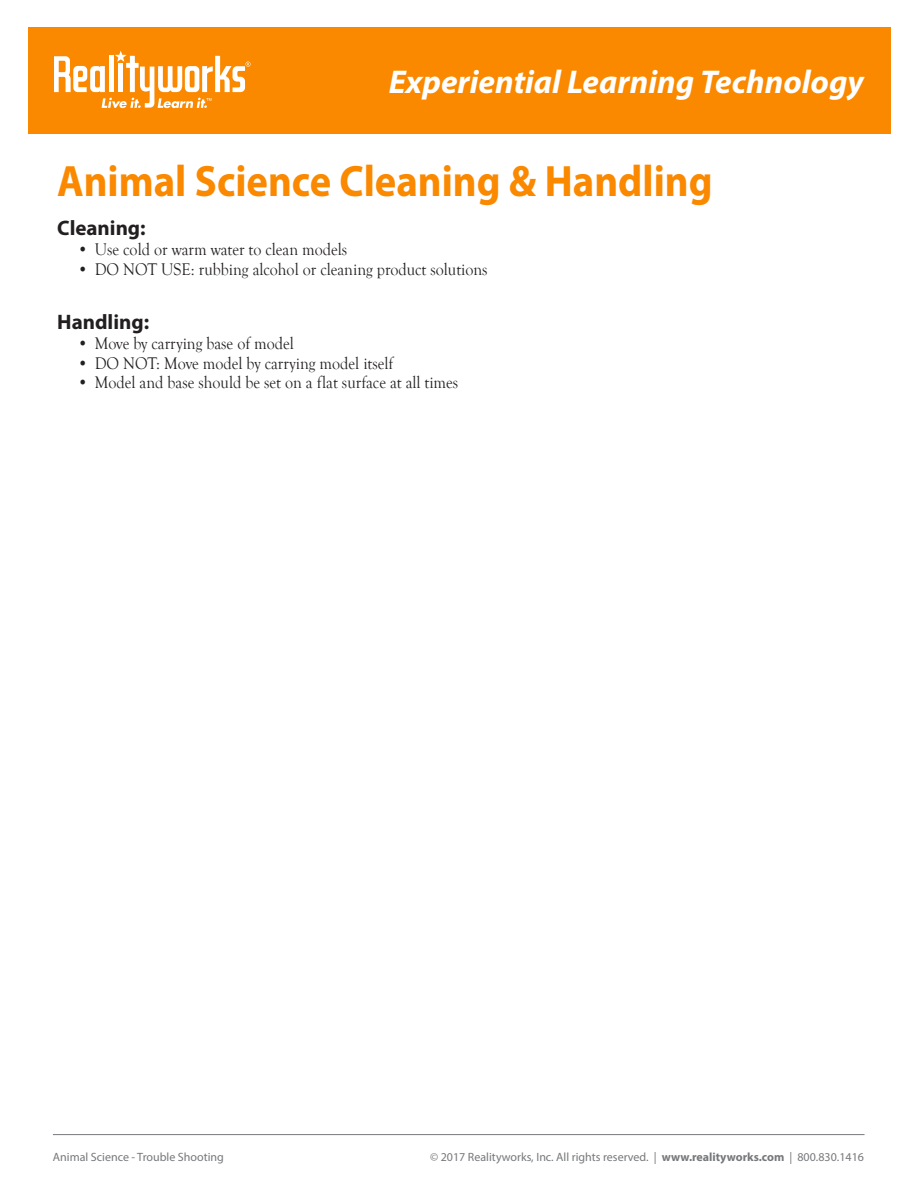
<style>
.page{position:relative;width:918px;height:1188px;background:#fff}
.page>*{position:absolute;margin:0;border:0;box-sizing:border-box;transform-origin:0 0}
.t1{font:700 44.1px "Myriad Pro";color:#fa8900;scale:.92 1}
.t2{font:italic 700 33px "Myriad Pro";color:#fff}
.Small_header{font:700 21px "Myriad Pro";color:#231f20}
.t3{font:17.4px "Goudy Old Style T";color:#231f20;scale:.92 1}
.t4{font:12px "Myriad Pro";color:#76787b}
.s1{font-weight:700}
</style>
<div class="page">
<hr style="left:53px;top:1134px;width:812px;height:1px;background:#76787b">
<div style="left:28px;top:27px;width:863px;height:107px;background:#fa8900"></div>
<svg style="left:54px;top:51px;width:197px;height:57px"></svg>
<p class="t2" style="left:389px;top:60px;width:477px">Experiential Learning Technology</p>
<p class="t1" style="left:57px;top:152px;width:714px">Animal Science Cleaning &amp; Handling</p>
<p class="Small_header" style="left:57px;top:215px;width:90px">Cleaning:</p>
<p class="t3" style="left:77px;top:240px;width:295px">• Use cold or warm water to clean models</p>
<p class="t3" style="left:77px;top:260px;width:447px">• DO NOT USE: rubbing alcohol or cleaning product solutions</p>
<p class="Small_header" style="left:57px;top:308px;width:93px">Handling:</p>
<p class="t3" style="left:77px;top:334px;width:237px">• Move by carrying base of model</p>
<p class="t3" style="left:77px;top:353px;width:345px">• DO NOT: Move model by carrying model itself</p>
<p class="t3" style="left:77px;top:373px;width:415px">• Model and base should be set on a flat surface at all times</p>
<p class="t4" style="left:53px;top:1150px;width:172px">Animal Science - Trouble Shooting</p>
<p class="t4" style="left:430px;top:1150px;width:435px">© 2017 Realityworks, Inc. All rights reserved. | <span class="s1">www.realityworks.com</span> | 800.830.1416</p>
</div>
